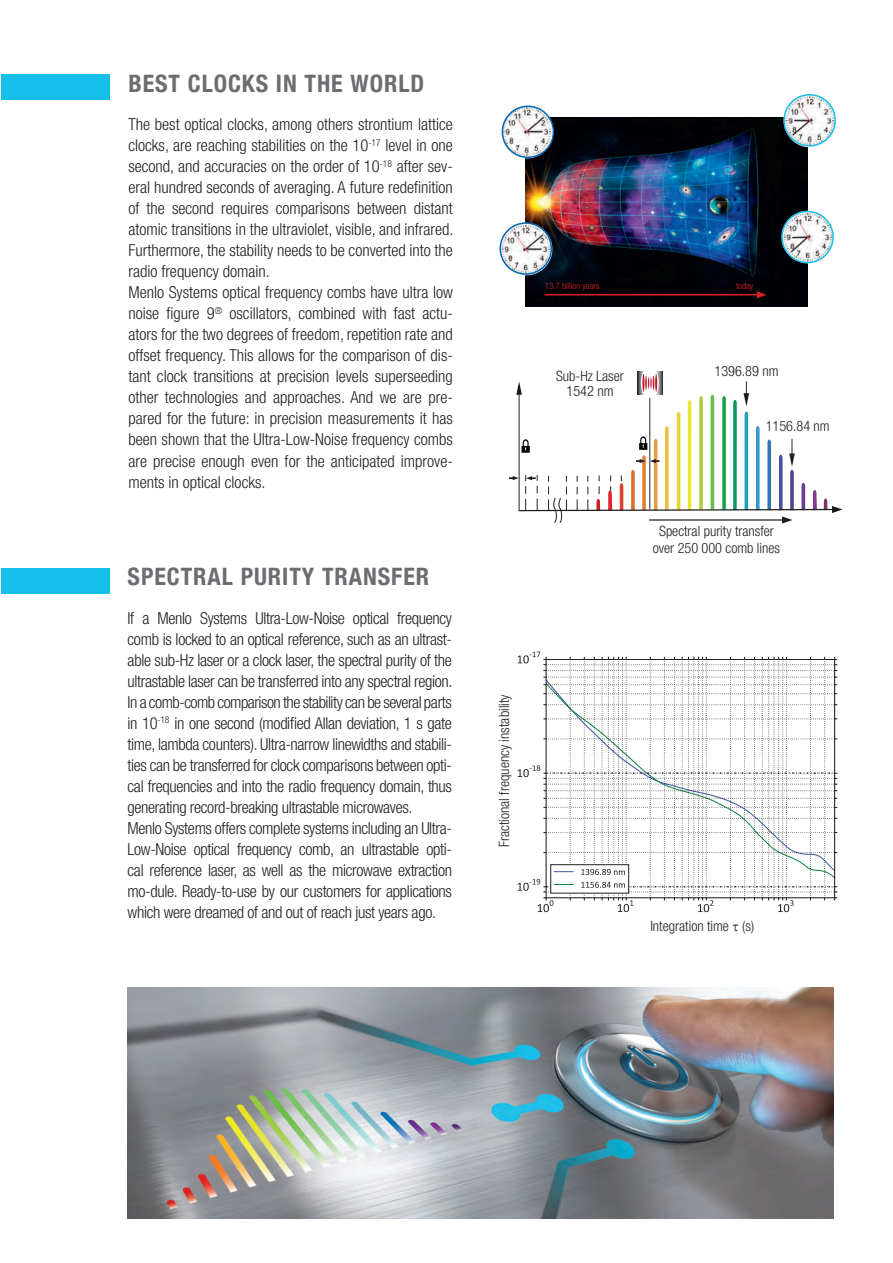
<style>
.page{position:relative;width:893px;height:1263px;background:#fff}
.page>*{position:absolute;margin:0;border:0;box-sizing:border-box;transform-origin:0 0}
.t1{font:700 condensed 24px "Helvetica Neue LT Com";letter-spacing:.04em;color:#6c6d70}
.t2{font:300 condensed 16.5px/21px "Helvetica Neue LT Com";color:#231f20}
.t3{font:300 condensed 16.5px/21px "Helvetica Neue LT Com";letter-spacing:-.02em;color:#231f20}
.t4{font:300 condensed 14.25px/16.5px "Helvetica Neue LT Com";color:#231f20;text-align:center}
.t5{font:300 condensed 9px "Helvetica Neue LT Com";color:#d52027}
</style>
<div class="page">
<div style="left:1px;top:74px;width:109px;height:25px;background:#15bfe9"></div>
<svg style="left:518px;top:652px;width:319px;height:260px"></svg>
<img style="left:128px;top:988px;width:705px;height:230px">
<svg style="left:637px;top:371px;width:4px;height:3px"></svg>
<svg style="left:509px;top:374px;width:333px;height:150px"></svg>
<div style="left:1px;top:568px;width:109px;height:26px;background:#15bfe9"></div>
<img style="left:525px;top:117px;width:283px;height:190px">
<img style="left:501px;top:105px;width:53px;height:54px">
<hr style="left:545px;top:294px;width:213px;height:2px;background:#d52027">
<svg style="left:756px;top:291px;width:11px;height:8px"></svg>
<div style="left:502px;top:106px;width:52px;height:52px;border:2px solid #0166b3;border-radius:50%"></div>
<img style="left:502px;top:222px;width:51px;height:53px">
<div style="left:499px;top:222px;width:53px;height:53px;border:2px solid #0166b3;border-radius:50%"></div>
<img style="left:784px;top:94px;width:52px;height:53px">
<div style="left:783px;top:94px;width:53px;height:53px;border:2px solid #15bfe9;border-radius:50%"></div>
<img style="left:782px;top:211px;width:52px;height:53px">
<div style="left:781px;top:211px;width:53px;height:52px;border:2px solid #15bfe9;border-radius:50%"></div>
<h1 class="t1" style="left:128px;top:69px;width:297px">BEST CLOCKS IN THE WORLD</h1>
<p class="t2" style="left:128px;top:114px;width:327px">The best optical clocks, among others strontium lattice clocks, are reaching stabilities on the 10<sup>-17</sup> level in one second, and accuracies on the order of 10<sup>-18</sup> after sev&shy;eral hundred seconds of averaging. A future redefinition of the second requires comparisons between distant atomic transitions in the ultraviolet, visible, and infrared.<br>Furthermore, the stability needs to be converted into the radio frequency domain.<br>Menlo Systems optical frequency combs have ultra low noise figure 9<sup>®</sup> oscillators, combined with fast actu&shy;ators for the two degrees of freedom, repetition rate and offset frequency. This allows for the comparison of dis&shy;tant clock transitions at precision levels superseeding other technologies and approaches. And we are pre&shy;pared for the future: in precision measurements it has been shown that the Ultra-Low-Noise frequency combs are precise enough even for the anticipated improve&shy;ments in optical clocks.</p>
<h1 class="t1" style="left:128px;top:562px;width:303px">SPECTRAL PURITY TRANSFER</h1>
<p class="t3" style="left:128px;top:607px;width:326px">If a Menlo Systems Ultra-Low-Noise optical frequency comb is locked to an optical reference, such as an ultrast&shy;able sub-Hz laser or a clock laser, the spectral purity of the ultrastable laser can be transferred into any spectral region.<br>In a comb-comb comparison the stability can be several parts in 10<sup>-18</sup> in one second (modified Allan deviation, 1 s gate time, lambda counters). Ultra-narrow linewidths and stabili&shy;ties can be transferred for clock comparisons between opti&shy;cal frequencies and into the radio frequency domain, thus generating record-breaking ultrastable microwaves.<br>Menlo Systems offers complete systems including an Ultra-Low-Noise optical frequency comb, an ultrastable opti&shy;cal reference laser, as well as the microwave extraction mo-dule. Ready-to-use by our customers for applications which were dreamed of and out of reach just years ago.</p>
<p class="t5" style="left:545px;top:281px;width:56px">13.7 billion years</p>
<p class="t5" style="left:736px;top:280px;width:19px">today</p>
<p class="t4" style="left:556px;top:368px;width:69px;line-height:15px">Sub-Hz Laser<br>1542 nm</p>
<p class="t4" style="left:714px;top:363px;width:65px">1396.89 nm</p>
<p class="t4" style="left:766px;top:418px;width:65px">1156.84 nm</p>
<p class="t4" style="left:653px;top:523px;width:129px">Spectral purity transfer over 250 000 comb lines</p>
<p class="t4" style="left:496px;top:847px;width:154px;rotate:-90deg">Fractional frequency instability</p>
<p class="t4" style="left:650px;top:917px;width:105px">Integration time ▼ (s)</p>
</div>
